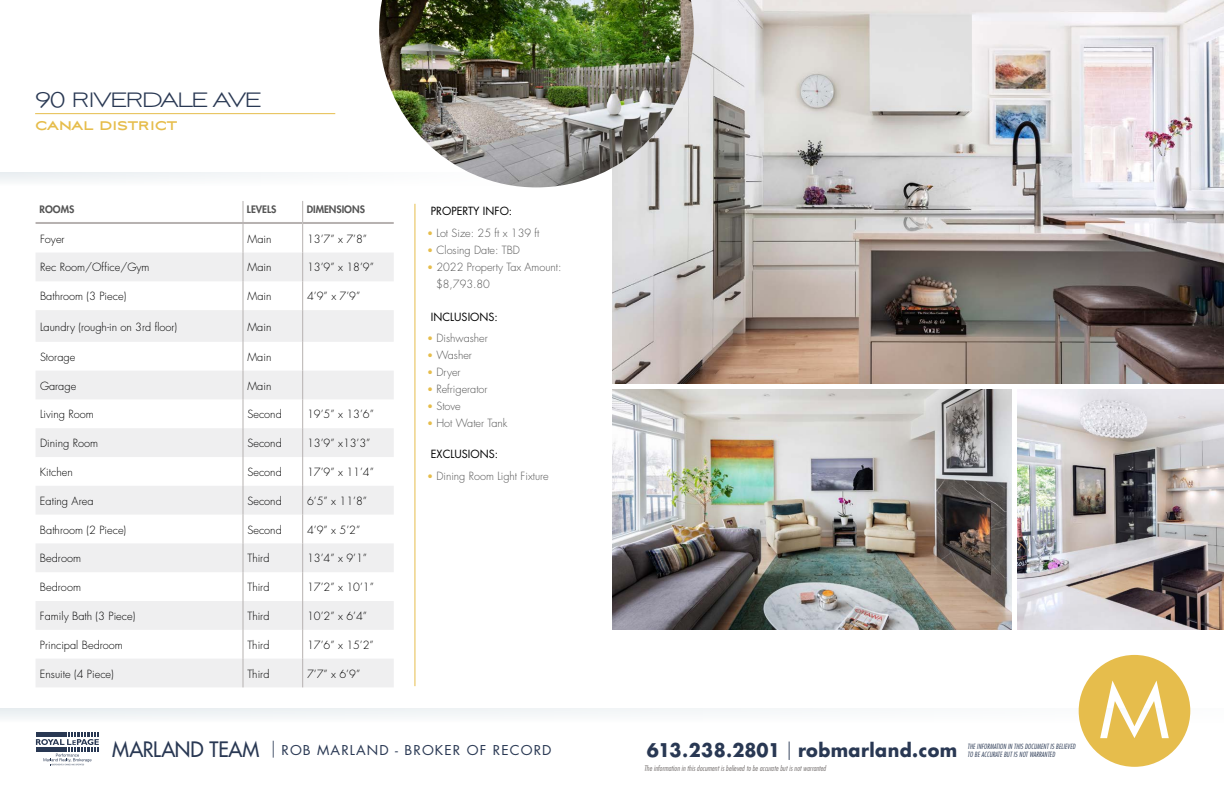
<style>
.page{position:relative;width:1224px;height:792px;background:#fff}
.page>*{position:absolute;margin:0;border:0;box-sizing:border-box;transform-origin:0 0}
.t1{font:300 26px "Aviano Sans";letter-spacing:-.065em;color:#293853;scale:.95 1}
.t2{font:700 18.4px "Futura Std";letter-spacing:.025em;color:#293853;scale:.96 1}
.t3{font:700 15.7px "Aviano Sans";color:#e6bd4c}
.t4{font:13.2px "Futura Std";letter-spacing:.08em;color:#293853;scale:1.04 1}
.t5{font:300 11px "Futura Std";color:#000}
.t6{font:300 11px/17px "Futura Std";color:#545454}
.t7{font:11px "Futura Std";color:#000}
.t8{font:800 10px "Futura Std";color:#545454}
.t9{font:italic 300 condensed 7.5px "Futura Std";letter-spacing:.01em;color:#736e6d}
.t10{font:italic 300 condensed 7px "Futura Std";letter-spacing:.01em;color:#293853}
.s1{font-size:10px;color:#e6bd4c}
.s2{font-weight:500;font-size:20.7px}
.s3{font-weight:300;font-size:16.9px}
.s4{font-size:17px}
.s5{font-weight:300}
</style>
<div class="page">
<img style="left:612px;top:0;width:612px;height:384px">
<svg style="left:1079px;top:655px;width:111px;height:112px"></svg>
<hr style="left:414px;top:204px;width:1px;height:482px;background:#e6bd4c">
<img style="left:612px;top:390px;width:400px;height:240px">
<img style="left:1018px;top:390px;width:206px;height:240px">
<img style="left:379px;top:0;width:315px;height:187px">
<svg style="left:36px;top:732px;width:63px;height:33px"></svg>
<hr style="left:35px;top:113px;width:300px;height:1px;background:#e6bd4c">
<svg style="left:36px;top:253px;width:358px;height:434px;fill:#efeff0"></svg>
<svg style="left:243px;top:201px;width:1px;height:109px"></svg>
<svg style="left:302px;top:201px;width:1px;height:109px"></svg>
<hr style="left:243px;top:310px;width:1px;height:32px;background:#b7b2b1">
<hr style="left:302px;top:310px;width:1px;height:32px;background:#b7b2b1">
<svg style="left:243px;top:342px;width:1px;height:345px"></svg>
<svg style="left:302px;top:342px;width:1px;height:345px"></svg>
<hr style="left:36px;top:222px;width:207px;height:2px;background:#b7b2b1">
<hr style="left:243px;top:222px;width:60px;height:2px;background:#b7b2b1">
<hr style="left:303px;top:222px;width:91px;height:2px;background:#b7b2b1">
<h1 class="t1" style="left:35px;top:85px;width:240px">90 RIVERDALE AVE</h1>
<h3 class="t3" style="left:35px;top:116px;width:144px">CANAL DISTRICT</h3>
<p class="t8" style="left:40px;top:203px;width:36px">ROOMS</p>
<p class="t8" style="left:247px;top:203px;width:31px">LEVELS</p>
<p class="t8" style="left:307px;top:203px;width:60px">DIMENSIONS</p>
<p class="t5" style="left:40px;top:232px;width:26px">Foyer</p>
<p class="t5" style="left:247px;top:232px;width:25px">Main</p>
<p class="t5" style="left:307px;top:232px;width:62px">13’7” x 7’8”</p>
<p class="t5" style="left:40px;top:261px;width:111px">Rec Room/Office/Gym</p>
<p class="t5" style="left:247px;top:261px;width:25px">Main</p>
<p class="t5" style="left:307px;top:261px;width:68px">13’9” x 18’9”</p>
<p class="t5" style="left:40px;top:290px;width:88px">Bathroom (3 Piece)</p>
<p class="t5" style="left:247px;top:290px;width:25px">Main</p>
<p class="t5" style="left:307px;top:290px;width:55px">4’9” x 7’9”</p>
<p class="t5" style="left:40px;top:320px;width:139px">Laundry (rough-in on 3rd floor)</p>
<p class="t5" style="left:247px;top:320px;width:25px">Main</p>
<p class="t5" style="left:40px;top:350px;width:37px">Storage</p>
<p class="t5" style="left:247px;top:350px;width:25px">Main</p>
<p class="t5" style="left:40px;top:379px;width:38px">Garage</p>
<p class="t5" style="left:247px;top:379px;width:25px">Main</p>
<p class="t5" style="left:40px;top:408px;width:55px">Living Room</p>
<p class="t5" style="left:247px;top:408px;width:36px">Second</p>
<p class="t5" style="left:307px;top:408px;width:68px">19’5” x 13’6”</p>
<p class="t5" style="left:40px;top:436px;width:60px">Dining Room</p>
<p class="t5" style="left:247px;top:436px;width:36px">Second</p>
<p class="t5" style="left:307px;top:436px;width:65px">13’9” x13’3”</p>
<p class="t5" style="left:40px;top:465px;width:34px">Kitchen</p>
<p class="t5" style="left:247px;top:465px;width:36px">Second</p>
<p class="t5" style="left:307px;top:465px;width:68px">17’9” x 11’4”</p>
<p class="t5" style="left:40px;top:494px;width:55px">Eating Area</p>
<p class="t5" style="left:247px;top:494px;width:36px">Second</p>
<p class="t5" style="left:307px;top:494px;width:62px">6’5” x 11’8”</p>
<p class="t5" style="left:40px;top:523px;width:88px">Bathroom (2 Piece)</p>
<p class="t5" style="left:247px;top:523px;width:36px">Second</p>
<p class="t5" style="left:307px;top:523px;width:55px">4’9” x 5’2”</p>
<p class="t5" style="left:40px;top:552px;width:43px">Bedroom</p>
<p class="t5" style="left:247px;top:552px;width:24px">Third</p>
<p class="t5" style="left:307px;top:552px;width:62px">13’4” x 9’1”</p>
<p class="t5" style="left:40px;top:580px;width:43px">Bedroom</p>
<p class="t5" style="left:247px;top:580px;width:24px">Third</p>
<p class="t5" style="left:307px;top:580px;width:68px">17’2” x 10’1”</p>
<p class="t5" style="left:40px;top:609px;width:97px">Family Bath (3 Piece)</p>
<p class="t5" style="left:247px;top:609px;width:24px">Third</p>
<p class="t5" style="left:307px;top:609px;width:62px">10’2” x 6’4”</p>
<p class="t5" style="left:40px;top:638px;width:85px">Principal Bedroom</p>
<p class="t5" style="left:247px;top:638px;width:24px">Third</p>
<p class="t5" style="left:307px;top:638px;width:68px">17’6” x 15’2”</p>
<p class="t5" style="left:40px;top:667px;width:75px">Ensuite (4 Piece)</p>
<p class="t5" style="left:247px;top:667px;width:24px">Third</p>
<p class="t5" style="left:307px;top:667px;width:55px">7’7” x 6’9”</p>
<p class="t7" style="left:431px;top:204px;width:83px">PROPERTY INFO:</p>
<p class="t6" style="left:427px;top:224px;width:114px"><span class="s1">•</span> Lot Size: 25 ft x 139 ft</p>
<p class="t6" style="left:427px;top:241px;width:95px"><span class="s1">•</span> Closing Date: TBD</p>
<p class="t6" style="left:436px;top:258px;width:127px;text-indent:-9px"><span class="s1">•</span> 2022 Property Tax Amount: $8,793.80</p>
<p class="t7" style="left:431px;top:310px;width:68px">INCLUSIONS:</p>
<p class="t6" style="left:427px;top:330px;width:62px"><span class="s1">•</span> Dishwasher</p>
<p class="t6" style="left:427px;top:347px;width:46px"><span class="s1">•</span> Washer</p>
<p class="t6" style="left:427px;top:364px;width:35px"><span class="s1">•</span> Dryer</p>
<p class="t6" style="left:427px;top:381px;width:62px"><span class="s1">•</span> Refrigerator</p>
<p class="t6" style="left:427px;top:398px;width:35px"><span class="s1">•</span> Stove</p>
<p class="t6" style="left:427px;top:415px;width:82px"><span class="s1">•</span> Hot Water Tank</p>
<p class="t7" style="left:431px;top:447px;width:69px">EXCLUSIONS:</p>
<p class="t6" style="left:427px;top:468px;width:123px"><span class="s1">•</span> Dining Room Light Fixture</p>
<p class="t4" style="left:112px;top:742px;width:424px"><span class="s2">MARLAND TEAM</span> <span class="s3">|</span> ROB MARLAND - BROKER OF RECORD</p>
<h2 class="t2" style="left:647px;top:738px;width:325px">613<span class="s4">.</span>238<span class="s4">.</span>2801 <span class="s5">|</span> robmarland.com</h2>
<p class="t10" style="left:968px;top:750px;width:89px">TO BE ACCURATE BUT IS NOT WARRANTED</p>
<p class="t9" style="left:644px;top:764px;width:183px">The information in this document is believed to be accurate but is not warranted</p>
<p class="t10" style="left:968px;top:742px;width:109px">THE INFORMATION IN THIS DOCUMENT IS BELIEVED</p>
</div>
